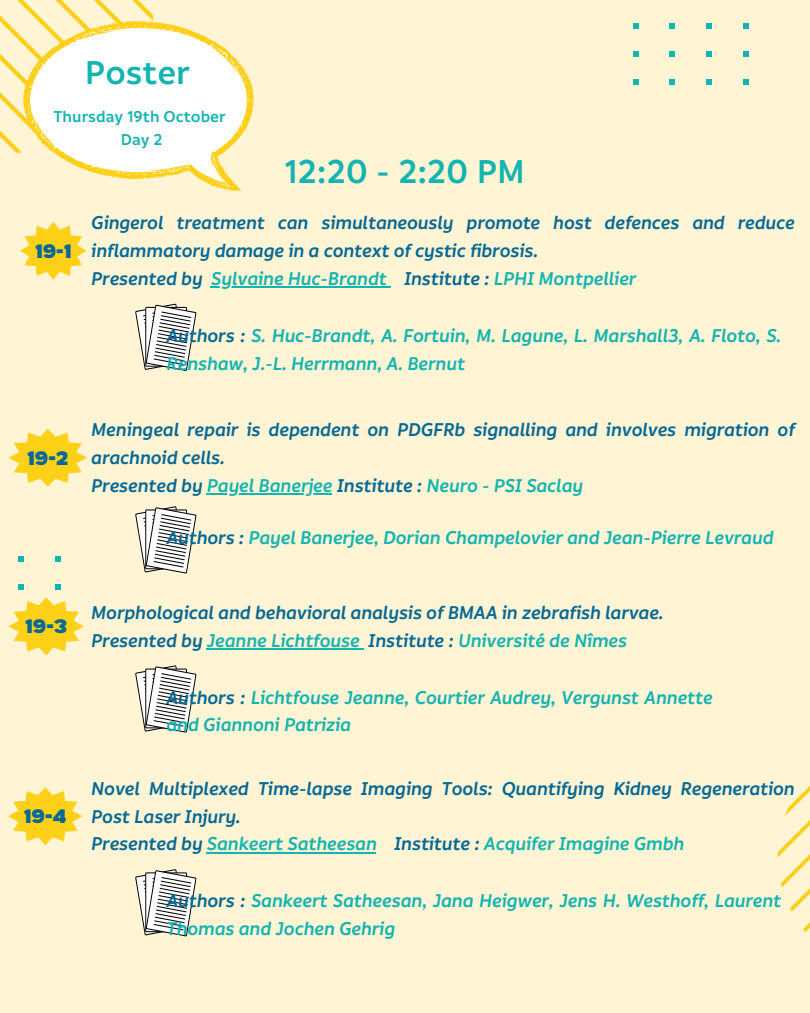
<style>
.page{position:relative;width:810px;height:1013px;background:#fff}
.page>*{position:absolute;margin:0;border:0;box-sizing:border-box;transform-origin:0 0}
.t1{font:600 35.7px "Informative";color:#13b4b1}
.t2{font:italic 600 20px/27.8px "Informative";letter-spacing:-.01em;color:#056996}
.t3{font:italic 600 20px/27.8px "Informative";letter-spacing:-.01em;color:#14b4b1}
.t4{font:italic 600 20px/27.8px "Informative";letter-spacing:-.01em;color:#13b4b1}
.t5{font:900 19px "Bernoru";color:#056996}
.t6{font:600 17px "Informative";color:#13b4b1}
.s1{color:#056996}
.s2{color:#13b4b1}
.s3{color:#14b4b1}
</style>
<div class="page">
<div style="left:0;top:0;width:810px;height:1012px;background:#fff4d4"></div>
<svg style="left:0;top:0;width:153px;height:153px"></svg>
<svg style="left:777px;top:786px;width:33px;height:147px"></svg>
<svg style="left:633px;top:24px;width:5px;height:5px"></svg>
<svg style="left:633px;top:52px;width:5px;height:5px"></svg>
<svg style="left:633px;top:79px;width:5px;height:5px"></svg>
<svg style="left:670px;top:24px;width:5px;height:5px"></svg>
<svg style="left:670px;top:52px;width:5px;height:5px"></svg>
<svg style="left:670px;top:79px;width:5px;height:5px"></svg>
<svg style="left:707px;top:24px;width:5px;height:5px"></svg>
<svg style="left:707px;top:52px;width:5px;height:5px"></svg>
<svg style="left:707px;top:79px;width:5px;height:5px"></svg>
<svg style="left:744px;top:24px;width:5px;height:5px"></svg>
<svg style="left:744px;top:52px;width:5px;height:5px"></svg>
<svg style="left:744px;top:79px;width:5px;height:5px"></svg>
<svg style="left:18px;top:557px;width:5px;height:5px"></svg>
<svg style="left:18px;top:584px;width:5px;height:5px"></svg>
<svg style="left:55px;top:557px;width:5px;height:5px"></svg>
<svg style="left:55px;top:584px;width:5px;height:5px"></svg>
<svg style="left:23px;top:21px;width:231px;height:171px;fill:#fff"></svg>
<svg style="left:20px;top:222px;width:66px;height:58px"></svg>
<svg style="left:135px;top:304px;width:61px;height:67px"></svg>
<hr style="left:211px;top:286px;width:175px;height:2px;background:#13b4b1">
<svg style="left:8px;top:429px;width:79px;height:58px"></svg>
<svg style="left:135px;top:506px;width:61px;height:67px"></svg>
<hr style="left:206px;top:493px;width:126px;height:2px;background:#13b4b1">
<svg style="left:8px;top:597px;width:76px;height:58px"></svg>
<svg style="left:135px;top:665px;width:61px;height:67px"></svg>
<hr style="left:206px;top:648px;width:153px;height:1px;background:#14b4b1">
<svg style="left:8px;top:787px;width:74px;height:58px"></svg>
<svg style="left:135px;top:869px;width:61px;height:67px"></svg>
<hr style="left:206px;top:851px;width:170px;height:2px;background:#14b4b1">
<p class="t1" style="left:85px;top:50px;width:107px">Poster</p>
<p class="t6" style="left:54px;top:105px;width:174px">Thursday 19th October</p>
<p class="t6" style="left:121px;top:129px;width:43px">Day 2</p>
<p class="t1" style="left:285px;top:149px;width:242px">12:20 - 2:20 PM</p>
<p class="t5" style="left:35px;top:240px;width:38px">19-1</p>
<p class="t5" style="left:27px;top:447px;width:43px">19-2</p>
<p class="t2" style="left:91px;top:208px;width:705px">Gingerol treatment can simultaneously promote host defences and reduce inflammatory damage in a context of cystic fibrosis.</p>
<p class="t4" style="left:91px;top:263px;width:547px"><span class="s1">Presented by</span> Sylvaine Huc-Brandt <span class="s1">Institute :</span> LPHI Montpellier</p>
<p class="t3" style="left:166px;top:320px;width:616px"><span class="s1">Authors :</span> S. Huc-Brandt, A. Fortuin, M. Lagune, L. Marshall3, A. Floto, S.<br>Renshaw, J.-L. Herrmann, A. Bernut</p>
<p class="t2" style="left:91px;top:415px;width:705px">Meningeal repair is dependent on PDGFRb signalling and involves migration of arachnoid cells.</p>
<p class="t2" style="left:91px;top:470px;width:493px">Presented by <span class="s2">Payel Banerjee</span> Institute : <span class="s3">Neuro - PSI Saclay</span></p>
<p class="t3" style="left:166px;top:523px;width:609px"><span class="s1">Authors :</span> Payel Banerjee, Dorian Champelovier and Jean-Pierre Levraud</p>
<p class="t5" style="left:25px;top:615px;width:44px">19-3</p>
<p class="t5" style="left:24px;top:805px;width:44px">19-4</p>
<p class="t2" style="left:91px;top:597px;width:574px">Morphological and behavioral analysis of BMAA in zebrafish larvae.</p>
<p class="t3" style="left:91px;top:625px;width:538px"><span class="s1">Presented by</span> Jeanne Lichtfouse <span class="s1">Institute :</span> Université de Nîmes</p>
<p class="t3" style="left:166px;top:682px;width:548px"><span class="s1">Authors :</span> Lichtfouse Jeanne, Courtier Audrey, Vergunst Annette and Giannoni Patrizia</p>
<p class="t2" style="left:91px;top:773px;width:705px">Novel Multiplexed Time-lapse Imaging Tools: Quantifying Kidney Regeneration<br>Post Laser Injury.</p>
<p class="t3" style="left:91px;top:829px;width:595px"><span class="s1">Presented by</span> Sankeert Satheesan <span class="s1">Institute :</span> Acquifer Imagine Gmbh</p>
<p class="t4" style="left:166px;top:886px;width:617px"><span class="s1">Authors :</span> Sankeert Satheesan, Jana Heigwer, Jens H. Westhoff, Laurent<br>Thomas and Jochen Gehrig</p>
</div>
